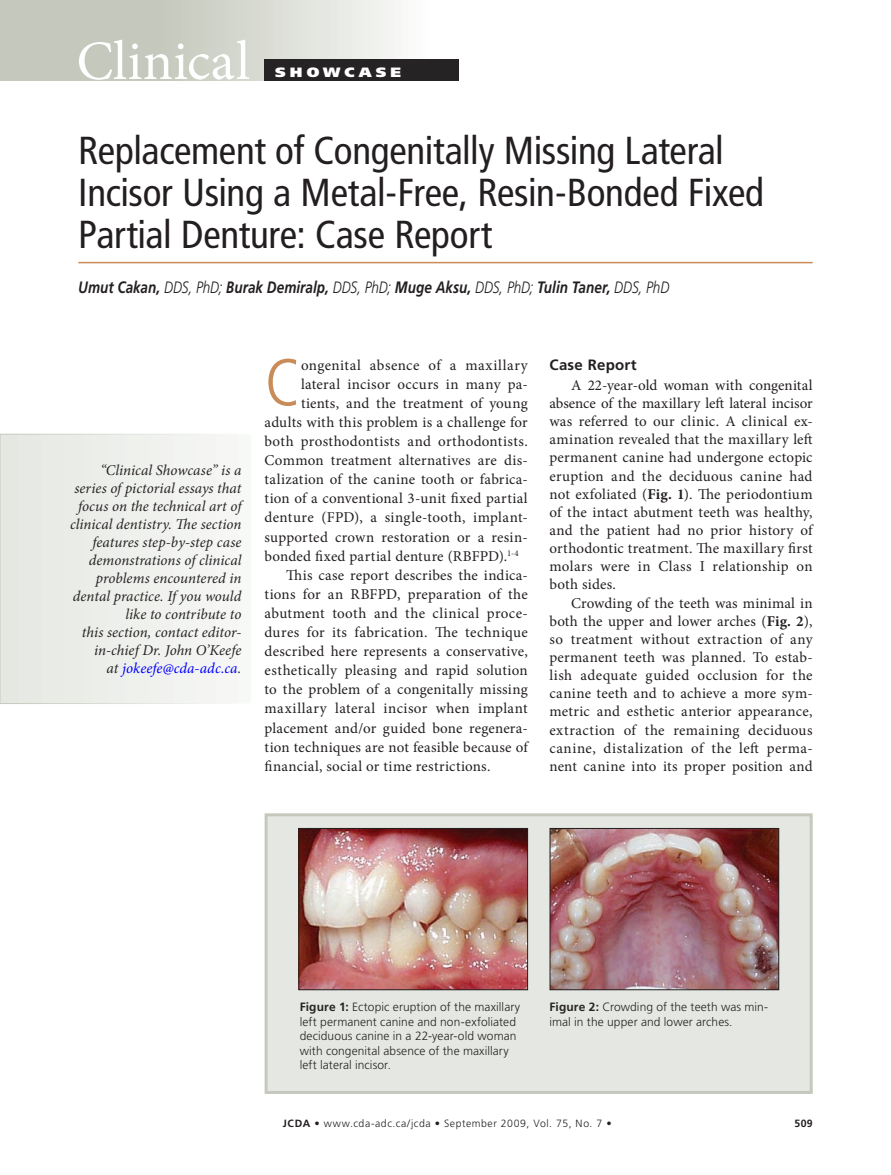
<style>
.page{position:relative;width:891px;height:1175px;background:#fff}
.page>*{position:absolute;margin:0;border:0;box-sizing:border-box;transform-origin:0 0}
.t1{font:300 condensed 66.6px "Frutiger LT Std";color:#c98c58}
.t2{font:55.5px "Minion Pro";letter-spacing:.005em;color:#fff}
.t3{font:condensed 39px/42px "Frutiger LT Std";letter-spacing:-.01em;color:#231f20}
.t4{font:italic 700 16.5px "Frutiger LT Std";color:#231f20;scale:.82 1}
.t5{font:15px/18.1px "Minion Pro";letter-spacing:.02em;color:#231f20;text-align:justify}
.t6{font:italic 15px/18px "Minion Pro";color:#262324;text-align:right}
.t7{font:700 15px "Frutiger LT Std";letter-spacing:.02em;color:#231f20}
.t8{font:900 13.5px "Frutiger LT Std";letter-spacing:.265em;color:#fff;scale:1.15 1}
.t9{font:300 12px/14.4px "Frutiger LT Std";letter-spacing:.005em;color:#262324}
.t10{font:300 10.5px "Frutiger LT Std";letter-spacing:.055em;color:#231f20}
.t11{font:700 10.5px "Frutiger LT Std";color:#231f20}
.s1{font-weight:300}
.s2{color:#00f}
.s3{font-weight:700}
</style>
<div class="page">
<div style="left:0;top:0;width:400px;height:81px;background:#c5c9bd"></div>
<div style="left:161px;top:0;width:270px;height:80px;background:linear-gradient(to right,#c4c8bb,#fcfdfc)"></div>
<div style="left:264px;top:59px;width:195px;height:22px;background:#262324"></div>
<div style="left:0;top:434px;width:251px;height:269px;background:#eef0ec"></div>
<div style="left:0;top:434px;width:251px;height:269px;border:1px solid #fff"></div>
<hr style="left:78px;top:262px;width:735px;height:1px;background:#c98c58">
<div style="left:266px;top:814px;width:545px;height:278px;background:#e5e8e2"></div>
<div style="left:265px;top:813px;width:548px;height:281px;border:3px solid #c5c9bd"></div>
<img style="left:300px;top:830px;width:226px;height:158px">
<div style="left:298px;top:828px;width:230px;height:162px;border:1px solid #231f20"></div>
<img style="left:552px;top:830px;width:225px;height:158px">
<div style="left:550px;top:828px;width:229px;height:162px;border:1px solid #231f20"></div>
<h2 class="t2" style="left:76px;top:24px;width:175px">Clinical</h2>
<p class="t8" style="left:275px;top:64px;width:110px">SHOWCASE</p>
<h3 class="t3" style="left:78px;top:130px;width:687px">Replacement of Congenitally Missing Lateral<br>Incisor Using a Metal-Free, Resin-Bonded Fixed<br>Partial Denture: Case Report</h3>
<p class="t4" style="left:78px;top:277px;width:722px">Umut Cakan, <span class="s1">DDS, PhD;</span> Burak Demiralp, <span class="s1">DDS, PhD;</span> Muge Aksu, <span class="s1">DDS, PhD;</span> Tulin Taner, <span class="s1">DDS, PhD</span></p>
<p class="t6" style="left:70px;top:461px;width:173px">“Clinical Showcase” is a series of pictorial essays that focus on the technical art of clinical dentistry. The section features step-by-step case demonstrations of clinical problems encountered in dental practice. If you would like to contribute to<br>this section, contact editor&shy;in-chief Dr. John O’Keefe<br>at <span class="s2">jokeefe@cda-adc.ca</span>.</p>
<h1 class="t1" style="left:265px;top:345px;width:37px">C</h1>
<p class="t5" style="left:301px;top:356px;width:228px">ongenital absence of a maxillary</p>
<p class="t5" style="left:301px;top:375px;width:228px">lateral incisor occurs in many pa-</p>
<p class="t5" style="left:301px;top:394px;width:228px">tients, and the treatment of young</p>
<p class="t5" style="left:265px;top:413px;width:265px">adults with this problem is a challenge for</p>
<p class="t5" style="left:265px;top:432px;width:265px">both prosthodontists and orthodontists.</p>
<p class="t5" style="left:265px;top:451px;width:265px">Common treatment alternatives are dis-</p>
<p class="t5" style="left:265px;top:470px;width:265px">talization of the canine tooth or fabrica-</p>
<p class="t5" style="left:265px;top:489px;width:265px">tion of a conventional 3-unit fixed partial</p>
<p class="t5" style="left:265px;top:508px;width:265px">denture (FPD), a single-tooth, implant-</p>
<p class="t5" style="left:265px;top:527px;width:265px">supported crown restoration or a resin-</p>
<p class="t5" style="left:265px;top:547px;width:256px">bonded fixed partial denture (RBFPD).<sup>1-4</sup></p>
<p class="t5" style="left:286px;top:566px;width:243px">This case report describes the indica-</p>
<p class="t5" style="left:265px;top:585px;width:265px">tions for an RBFPD, preparation of the</p>
<p class="t5" style="left:265px;top:604px;width:265px">abutment tooth and the clinical proce-</p>
<p class="t5" style="left:265px;top:623px;width:265px">dures for its fabrication. The technique</p>
<p class="t5" style="left:265px;top:642px;width:265px">described here represents a conservative,</p>
<p class="t5" style="left:265px;top:661px;width:265px">esthetically pleasing and rapid solution</p>
<p class="t5" style="left:265px;top:680px;width:265px">to the problem of a congenitally missing</p>
<p class="t5" style="left:265px;top:699px;width:265px">maxillary lateral incisor when implant</p>
<p class="t5" style="left:265px;top:718px;width:265px">placement and/or guided bone regenera-</p>
<p class="t5" style="left:265px;top:738px;width:265px">tion techniques are not feasible because of</p>
<p class="t5" style="left:265px;top:757px;width:227px">financial, social or time restrictions.</p>
<p class="t7" style="left:549px;top:356px;width:89px">Case Report</p>
<p class="t5" style="left:549px;top:376px;width:265px;text-indent:22px">A 22-year-old woman with congenital absence of the maxillary left lateral incisor was referred to our clinic. A clinical ex&shy;amination revealed that the maxillary left permanent canine had undergone ectopic eruption and the deciduous canine had not exfoliated (<span class="s3">Fig. 1</span>). The periodontium of the intact abutment teeth was healthy, and the patient had no prior history of orthodontic treatment. The maxillary first molars were in Class I relationship on both sides.</p>
<p class="t5" style="left:549px;top:593px;width:265px;text-indent:22px">Crowding of the teeth was minimal in both the upper and lower arches (<span class="s3">Fig. 2</span>), so treatment without extraction of any permanent teeth was planned. To estab&shy;lish adequate guided occlusion for the canine teeth and to achieve a more sym&shy;metric and esthetic anterior appearance, extraction of the remaining deciduous canine, distalization of the left perma&shy;nent canine into its proper position and</p>
<p class="t9" style="left:300px;top:1000px;width:222px"><span class="s3">Figure 1:</span> Ectopic eruption of the maxillary left permanent canine and non-exfoliated deciduous canine in a 22-year-old woman with congenital absence of the maxillary left lateral incisor.</p>
<p class="t9" style="left:549px;top:1000px;width:220px"><span class="s3">Figure 2:</span> Crowding of the teeth was min&shy;imal in the upper and lower arches.</p>
<p class="t10" style="left:283px;top:1117px;width:330px"><span class="s3">JCDA •</span> www.cda-adc.ca/jcda • September 2009, Vol. 75, No. 7 •</p>
<p class="t11" style="left:795px;top:1117px;width:20px">509</p>
</div>
